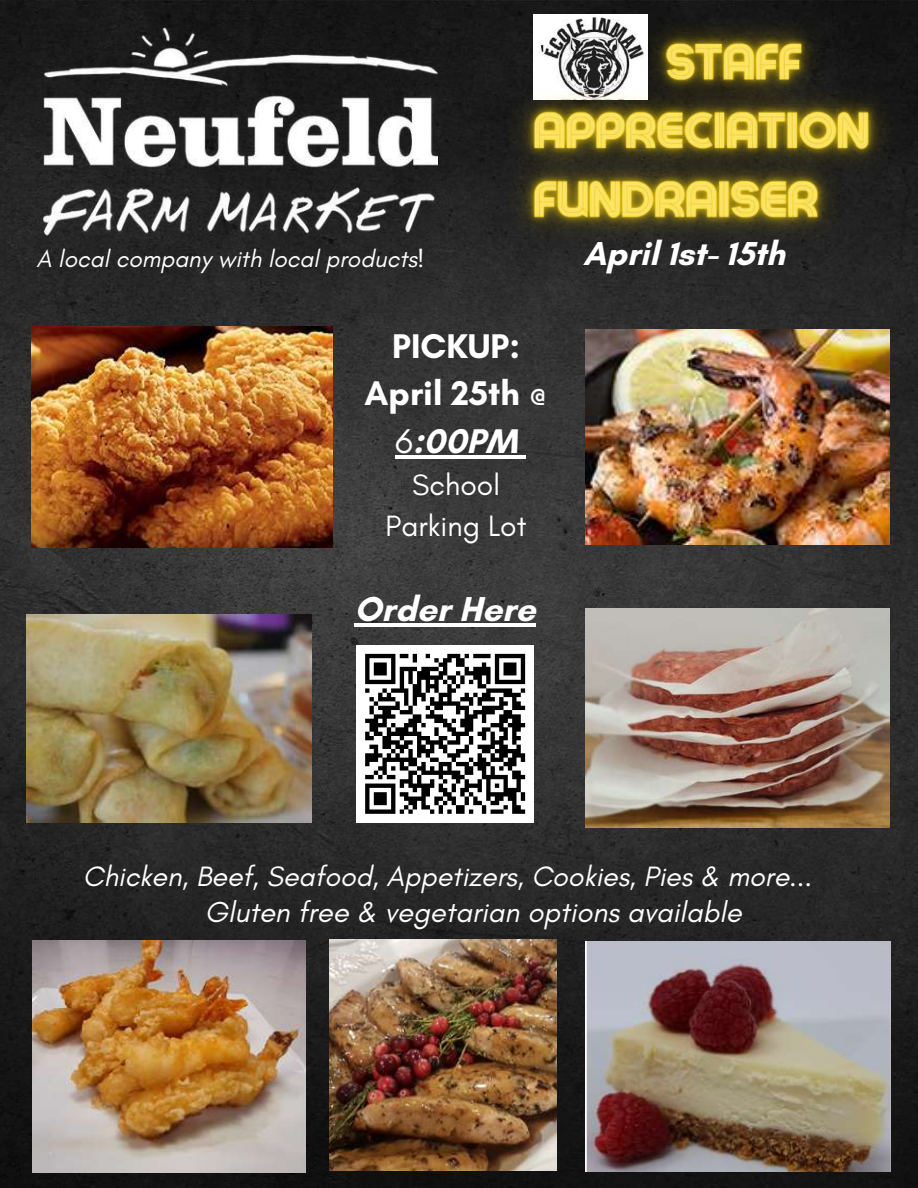
<style>
.page{position:relative;width:918px;height:1188px;background:#fff}
.page>*{position:absolute;margin:0;border:0;box-sizing:border-box;transform-origin:0 0}
.t1{font:700 35.25px "Glacial Indifference";color:#fff}
.t2{font:700 34.8px/47.2px "Glacial Indifference";color:#fff;text-align:center}
.t3{font:700 33.75px "Glacial Indifference";color:#fff}
.t4{font:30px/40.5px "Glacial Indifference";color:#fff;text-align:center}
.t5{font:italic 29.25px "Glacial Indifference";color:#fff}
.t6{font:italic 28.5px "Glacial Indifference";color:#fff}
.t7{font:italic 24.45px "Glacial Indifference";color:#fff}
.s1{font-weight:400}
</style>
<div class="page">
<img style="left:0;top:0;width:918px;height:1188px">
<img style="left:26px;top:614px;width:286px;height:208px">
<img style="left:44px;top:27px;width:394px;height:208px">
<img style="left:31px;top:326px;width:302px;height:222px">
<img style="left:586px;top:609px;width:304px;height:219px">
<hr style="left:355px;top:623px;width:181px;height:4px;background:#fff">
<img style="left:586px;top:330px;width:304px;height:214px">
<hr style="left:395px;top:455px;width:18px;height:3px;background:#fff">
<hr style="left:413px;top:455px;width:104px;height:3px;background:#fff">
<svg style="left:517px;top:455px;width:9px;height:3px"></svg>
<img style="left:482px;top:0;width:436px;height:279px">
<img style="left:32px;top:940px;width:274px;height:232px">
<img style="left:330px;top:939px;width:227px;height:232px">
<img style="left:586px;top:942px;width:305px;height:229px">
<div style="left:357px;top:645px;width:177px;height:177px;background:#fff"></div>
<svg style="left:365px;top:653px;width:161px;height:161px"></svg>
<p class="t7" style="left:37px;top:243px;width:389px">A local company with local products!</p>
<p class="t3" style="left:583px;top:233px;width:204px">April 1st- 15th</p>
<p class="t2" style="left:365px;top:322px;width:185px">PICKUP:<br>April 25th <span class="s1">@<br>6</span>:00PM</p>
<p class="t4" style="left:386px;top:465px;width:143px">School<br>Parking Lot</p>
<p class="t1" style="left:355px;top:587px;width:183px">Order Here</p>
<p class="t6" style="left:83px;top:859px;width:731px">Chicken, Beef, Seafood, Appetizers, Cookies, Pies &amp; more...</p>
<p class="t5" style="left:205px;top:894px;width:538px">Gluten free &amp; vegetarian options available</p>
</div>
